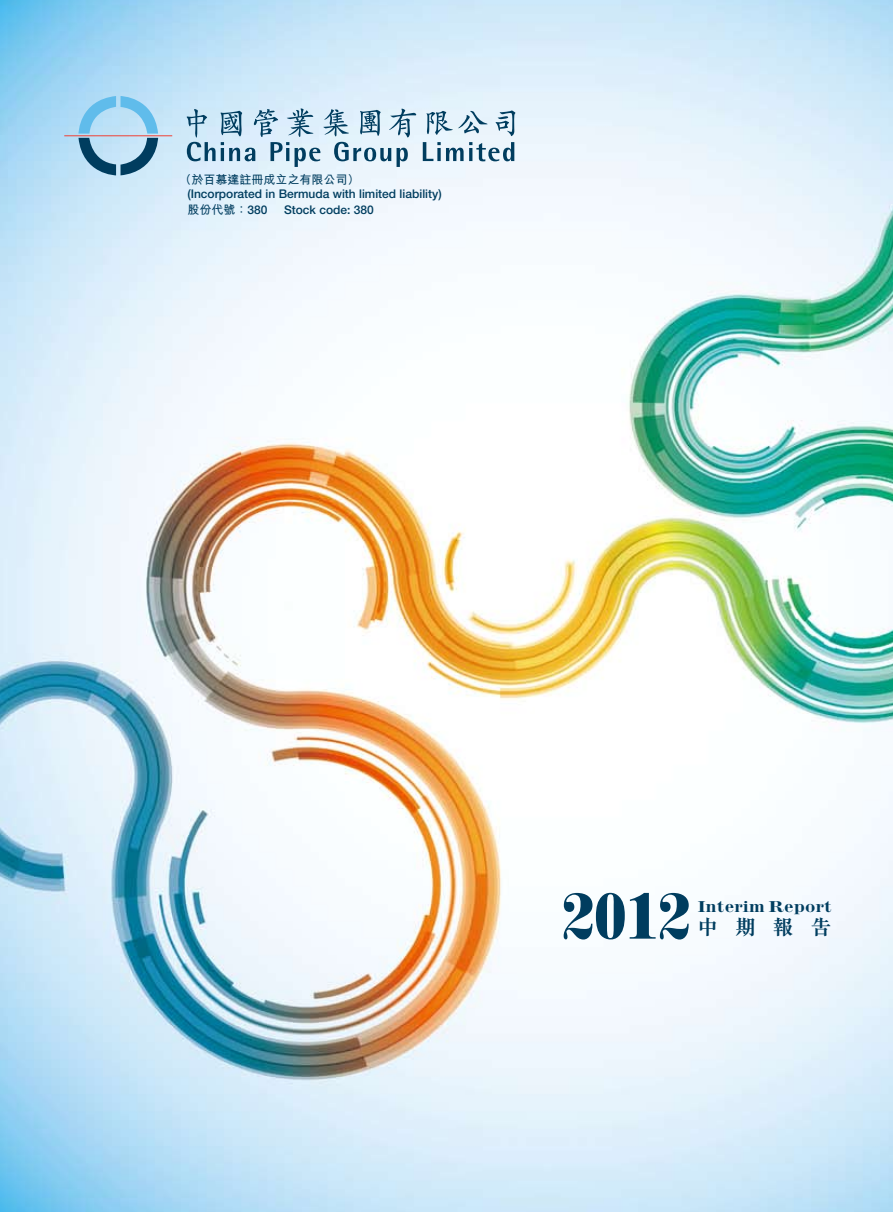
<style>
.page{position:relative;width:893px;height:1212px;background:#fff}
.page>*{position:absolute;margin:0;border:0;box-sizing:border-box;transform-origin:0 0}
.t1{font:700 64.2px "Inflex";color:#003d5f}
.t2{font:700 21px "M Sung HK";color:#003d5f}
.t3{font:700 15.45px "Inflex";color:#003d5f}
.t4{font:500 12px/14.1px "Helvetica Neue LT Std";color:#003d5f}
.t5{font:700 12px "M Hei HK";color:#003d5f}
.s1{font-family:"M Hei HK";font-weight:700}
.s2{font-family:"Helvetica Neue LT Std";font-weight:500}
</style>
<div class="page">
<img style="left:0;top:0;width:893px;height:1212px">
<svg style="left:425px;top:111px;width:63px;height:24px;background:#b4cbd9"></svg>
<svg style="left:495px;top:110px;width:20px;height:26px"></svg>
<svg style="left:187px;top:108px;width:230px;height:59px;background:#b1cbdb"></svg>
<svg style="left:423px;top:142px;width:91px;height:19px;background:#9bb6c6"></svg>
<hr style="left:64px;top:135px;width:108px;height:1px;background:#ef4035">
<svg style="left:78px;top:96px;width:80px;height:79px;background:#8fbdd8"></svg>
<p class="t4" style="left:187px;top:172px;width:256px;text-indent:-8px"><span class="s1">（於百慕達註冊成立之有限公司）<br></span>(Incorporated in Bermuda with limited liability)</p>
<p class="t5" style="left:187px;top:201px;width:82px">股份代號：<span class="s2">380</span></p>
<p class="t4" style="left:284px;top:203px;width:91px">Stock code: 380</p>
<p class="t1" style="left:562px;top:881px;width:130px">2012</p>
<p class="t3" style="left:698px;top:898px;width:136px">Interim Report</p>
<p class="t2" style="left:697px;top:912px;width:136px">中期報告</p>
</div>
